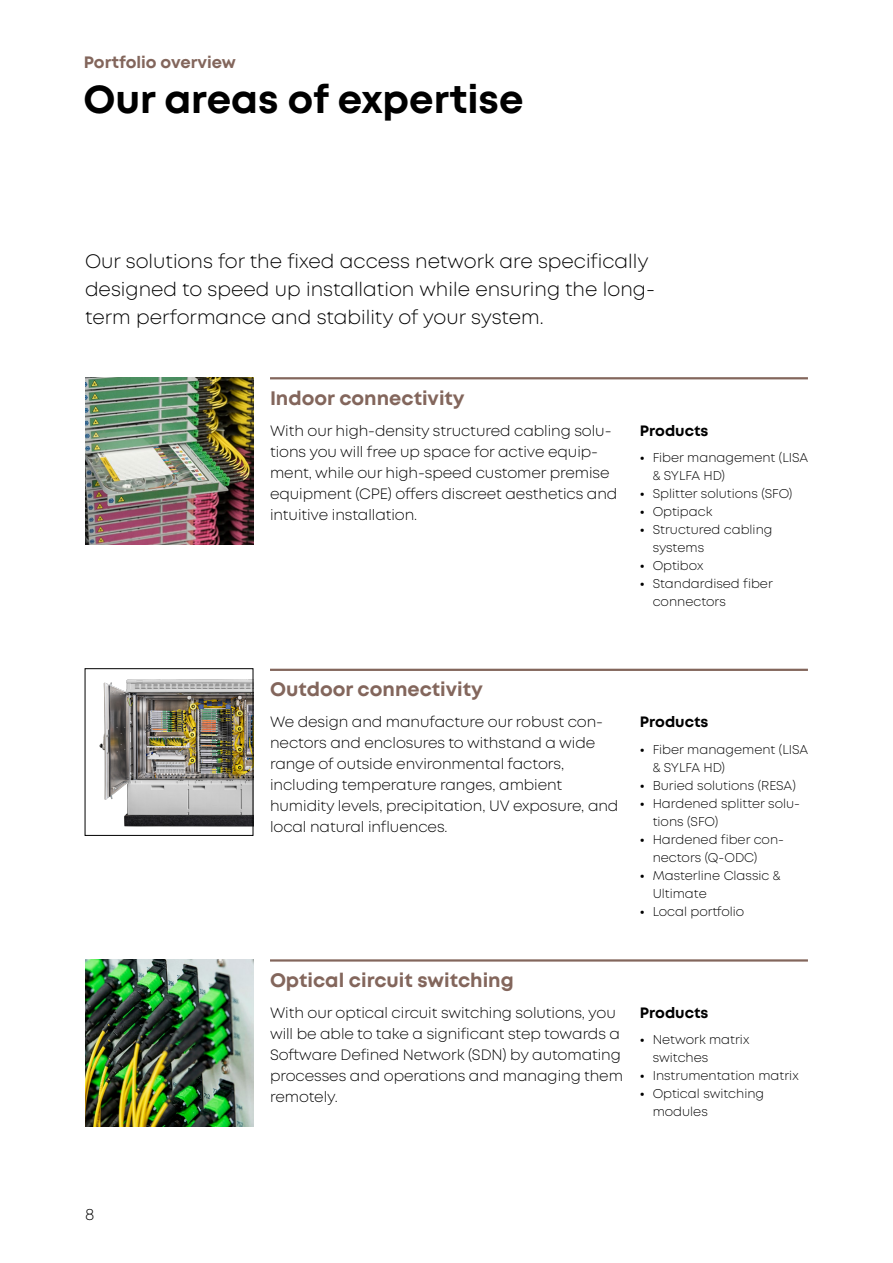
<style>
.page{position:relative;width:893px;height:1263px;background:#fff}
.page>*{position:absolute;margin:0;border:0;box-sizing:border-box;transform-origin:0 0}
.t1{font:700 39px "Mont";color:#000}
.t2{font:300 19.5px/27.8px "Mont";color:#000}
.t3{font:700 19.5px "Mont";color:#83665c}
.t4{font:700 16.5px "Mont";color:#83665c}
.t5{font:300 16.5px "Mont";color:#000}
.t6{font:300 15px/21px "Mont";letter-spacing:-.005em;color:#000}
.t7{font:700 15px "Mont";color:#000}
.t8{font:300 12.75px/18px "Mont";color:#000}
.s1{font-weight:700}
</style>
<div class="page">
<img style="left:85px;top:378px;width:168px;height:166px">
<img style="left:99px;top:679px;width:152px;height:148px">
<div style="left:85px;top:668px;width:168px;height:167px;border:1px solid #000"></div>
<hr style="left:270px;top:377px;width:538px;height:2px;background:#83665c">
<img style="left:85px;top:959px;width:168px;height:167px">
<hr style="left:270px;top:959px;width:538px;height:2px;background:#83665c">
<hr style="left:270px;top:669px;width:538px;height:2px;background:#83665c">
<p class="t4" style="left:84px;top:52px;width:154px">Portfolio overview</p>
<h1 class="t1" style="left:83px;top:74px;width:442px">Our areas of expertise</h1>
<h2 class="t2" style="left:85px;top:248px;width:571px">Our solutions for the fixed access network are specifically designed to speed up installation while ensuring the long&shy;term performance and stability of your system.</h2>
<p class="t5" style="left:85px;top:1204px;width:11px">8</p>
<h2 class="t3" style="left:270px;top:385px;width:196px">Indoor connectivity</h2>
<p class="t6" style="left:270px;top:420px;width:349px">With our high-density structured cabling solu&shy;tions you will free up space for active equip&shy;ment, while our high-speed customer premise equipment (CPE) offers discreet aesthetics and intuitive installation.</p>
<p class="t7" style="left:640px;top:421px;width:70px">Products</p>
<p class="t8" style="left:653px;top:449px;width:157px;text-indent:-13px"><span class="s1">•</span> Fiber management (LISA &amp; SYLFA HD)</p>
<p class="t8" style="left:640px;top:485px;width:154px"><span class="s1">•</span> Splitter solutions (SFO)</p>
<p class="t8" style="left:640px;top:503px;width:74px"><span class="s1">•</span> Optipack</p>
<p class="t8" style="left:653px;top:521px;width:121px;text-indent:-13px"><span class="s1">•</span> Structured cabling systems</p>
<p class="t8" style="left:640px;top:557px;width:65px"><span class="s1">•</span> Optibox</p>
<p class="t8" style="left:653px;top:575px;width:122px;text-indent:-13px"><span class="s1">•</span> Standardised fiber connectors</p>
<h2 class="t3" style="left:270px;top:677px;width:214px">Outdoor connectivity</h2>
<p class="t6" style="left:270px;top:712px;width:350px">We design and manufacture our robust con&shy;nectors and enclosures to withstand a wide range of outside environmental factors, including temperature ranges, ambient humidity levels, precipitation, UV exposure, and local natural influences.</p>
<p class="t7" style="left:640px;top:712px;width:70px">Products</p>
<p class="t8" style="left:653px;top:740px;width:157px;text-indent:-13px"><span class="s1">•</span> Fiber management (LISA &amp; SYLFA HD)</p>
<p class="t8" style="left:640px;top:776px;width:157px"><span class="s1">•</span> Buried solutions (RESA)</p>
<p class="t8" style="left:653px;top:794px;width:149px;text-indent:-13px"><span class="s1">•</span> Hardened splitter solu&shy;tions (SFO)</p>
<p class="t8" style="left:653px;top:830px;width:133px;text-indent:-13px"><span class="s1">•</span> Hardened fiber con&shy;nectors (Q-ODC)</p>
<p class="t8" style="left:653px;top:866px;width:129px;text-indent:-13px"><span class="s1">•</span> Masterline Classic &amp;<br>Ultimate</p>
<p class="t8" style="left:640px;top:902px;width:106px"><span class="s1">•</span> Local portfolio</p>
<h2 class="t3" style="left:270px;top:967px;width:245px">Optical circuit switching</h2>
<p class="t6" style="left:270px;top:1002px;width:354px">With our optical circuit switching solutions, you will be able to take a significant step towards a Software Defined Network (SDN) by automating processes and operations and managing them remotely.</p>
<p class="t7" style="left:640px;top:1003px;width:70px">Products</p>
<p class="t8" style="left:653px;top:1031px;width:98px;text-indent:-13px"><span class="s1">•</span> Network matrix switches</p>
<p class="t8" style="left:640px;top:1067px;width:160px"><span class="s1">•</span> Instrumentation matrix</p>
<p class="t8" style="left:653px;top:1085px;width:113px;text-indent:-13px"><span class="s1">•</span> Optical switching modules</p>
</div>
